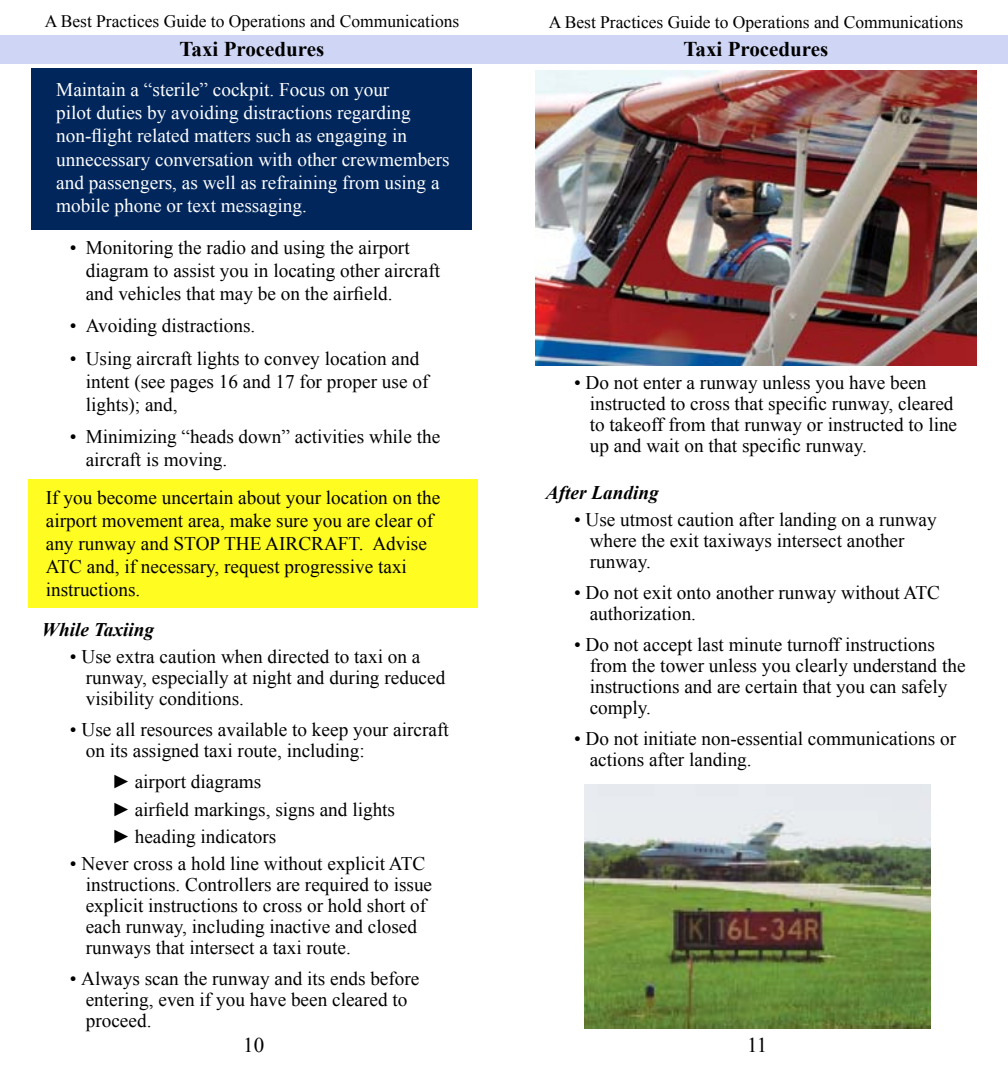
<style>
.page{position:relative;width:1008px;height:1071px;background:#fff}
.page>*{position:absolute;margin:0;border:0;box-sizing:border-box;transform-origin:0 0}
.t1{font:700 21px "Times New Roman";color:#000}
.t2{font:21px "Times New Roman";color:#000}
.t3{font:19.25px/21px "Times New Roman";color:#000}
.t4{font:19.25px/23.1px "Times New Roman";color:#fff}
.t5{font:italic 700 19.25px "Times New Roman";color:#000}
.t6{font:17.5px "Times New Roman";color:#000}
</style>
<div class="page">
<div style="left:504px;top:35px;width:504px;height:29px;background:#cfd5f5"></div>
<div style="left:0;top:35px;width:504px;height:29px;background:#cfd5f5"></div>
<img style="left:536px;top:70px;width:440px;height:295px">
<div style="left:32px;top:68px;width:440px;height:162px;background:#00265c"></div>
<div style="left:28px;top:480px;width:449px;height:128px;background:#fffc21"></div>
<img style="left:584px;top:785px;width:347px;height:243px">
<p class="t6" style="left:45px;top:10px;width:416px">A Best Practices Guide to Operations and Communications</p>
<p class="t1" style="left:180px;top:35px;width:146px">Taxi Procedures</p>
<p class="t1" style="left:684px;top:35px;width:146px">Taxi Procedures</p>
<p class="t4" style="left:56px;top:78px;width:395px">Maintain a “sterile” cockpit. Focus on your<br>pilot duties by avoiding distractions regarding non-flight related matters such as engaging in unnecessary conversation with other crewmembers and passengers, as well as refraining from using a mobile phone or text messaging.</p>
<p class="t3" style="left:86px;top:236px;width:356px;line-height:22.8px;text-indent:-16px">• Monitoring the radio and using the airport diagram to assist you in locating other aircraft and vehicles that may be on the airfield.</p>
<p class="t3" style="left:70px;top:315px;width:187px">• Avoiding distractions.</p>
<p class="t3" style="left:86px;top:347px;width:344px;line-height:22.8px;text-indent:-16px">• Using aircraft lights to convey location and intent (see pages 16 and 17 for proper use of lights); and,</p>
<p class="t3" style="left:86px;top:425px;width:356px;line-height:22.8px;text-indent:-16px">• Minimizing “heads down” activities while the aircraft is moving.</p>
<p class="t6" style="left:549px;top:10px;width:416px">A Best Practices Guide to Operations and Communications</p>
<p class="t3" style="left:590px;top:372px;width:369px;text-indent:-16px">• Do not enter a runway unless you have been instructed to cross that specific runway, cleared to takeoff from that runway or instructed to line up and wait on that specific runway.</p>
<p class="t5" style="left:546px;top:479px;width:114px">After Landing</p>
<p class="t3" style="left:590px;top:509px;width:349px;text-indent:-16px">• Use utmost caution after landing on a runway where the exit taxiways intersect another runway.</p>
<p class="t3" style="left:590px;top:582px;width:352px;text-indent:-16px">• Do not exit onto another runway without ATC authorization.</p>
<p class="t3" style="left:590px;top:634px;width:377px;text-indent:-16px">• Do not accept last minute turnoff instructions from the tower unless you clearly understand the instructions and are certain that you can safely comply.</p>
<p class="t3" style="left:590px;top:728px;width:368px;text-indent:-16px">• Do not initiate non-essential communications or actions after landing.</p>
<p class="t3" style="left:46px;top:486px;width:396px;line-height:23.1px">If you become uncertain about your location on the airport movement area, make sure you are clear of any runway and STOP THE AIRCRAFT. Advise ATC and, if necessary, request progressive taxi instructions.</p>
<p class="t5" style="left:42px;top:616px;width:114px">While Taxiing</p>
<p class="t3" style="left:86px;top:646px;width:361px;text-indent:-16px">• Use extra caution when directed to taxi on a runway, especially at night and during reduced visibility conditions.</p>
<p class="t3" style="left:86px;top:719px;width:365px;text-indent:-16px">• Use all resources available to keep your aircraft on its assigned taxi route, including:</p>
<p class="t3" style="left:112px;top:768px;width:285px;line-height:27.3px">► airport diagrams<br>► airfield markings, signs and lights ► heading indicators</p>
<p class="t3" style="left:86px;top:853px;width:348px;text-indent:-16px">• Never cross a hold line without explicit ATC instructions. Controllers are required to issue explicit instructions to cross or hold short of each runway, including inactive and closed runways that intersect a taxi route.</p>
<p class="t3" style="left:86px;top:968px;width:335px;text-indent:-16px">• Always scan the runway and its ends before entering, even if you have been cleared to proceed.</p>
<p class="t2" style="left:243px;top:1031px;width:22px">10</p>
<p class="t2" style="left:747px;top:1031px;width:22px">11</p>
</div>
